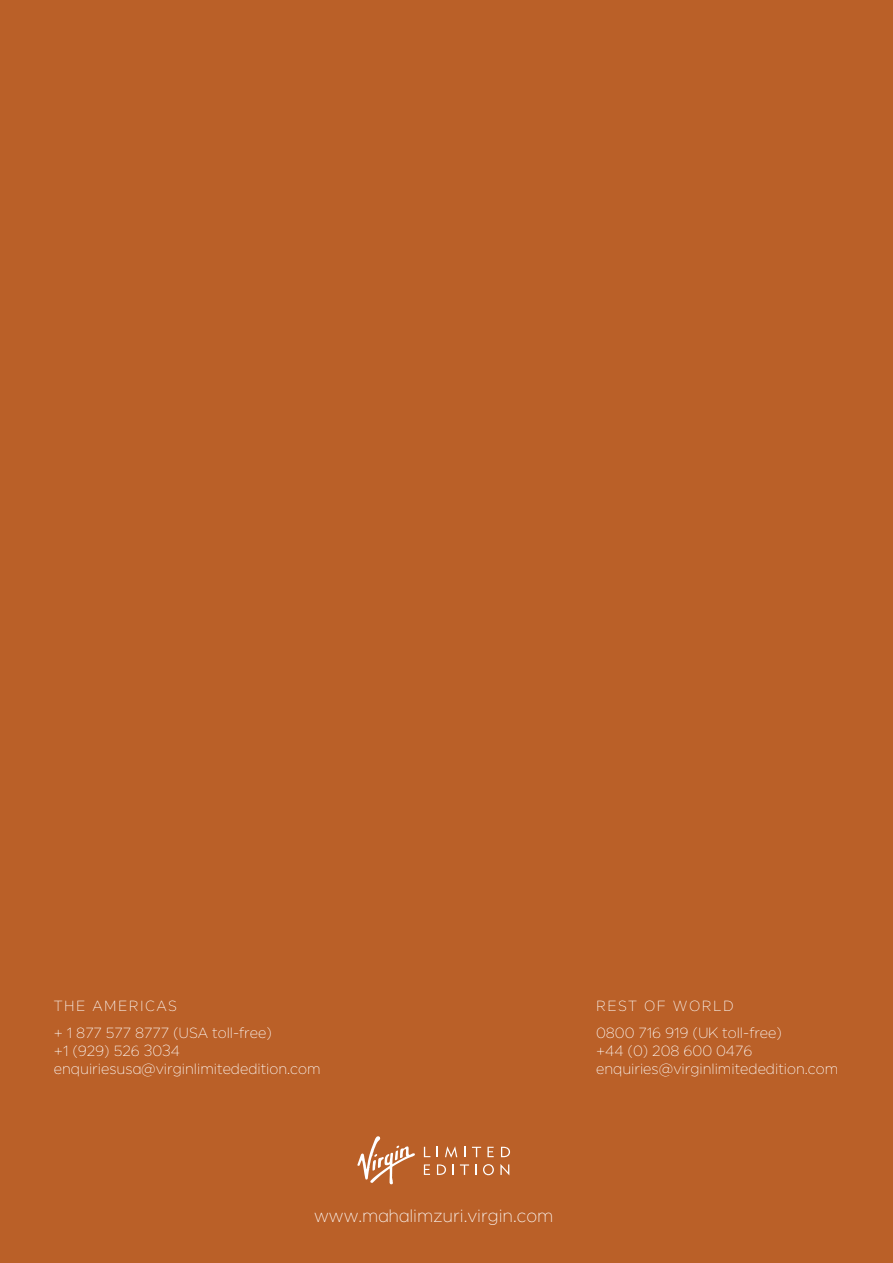
<style>
.page{position:relative;width:893px;height:1263px;background:#ba6028}
.page>*{position:absolute;margin:0;border:0;box-sizing:border-box;transform-origin:0 0}
.t1{font:100 18px "Smythe Sans";color:#fff}
.t2{font:100 15px "Smythe Sans";color:#fff}
.t3{font:100 15px "Smythe Sans";letter-spacing:.1em;color:#fff}
</style>
<div class="page">
<svg style="left:357px;top:1136px;width:58px;height:48px"></svg>
<svg style="left:424px;top:1147px;width:6px;height:10px"></svg>
<svg style="left:445px;top:1146px;width:12px;height:11px"></svg>
<svg style="left:464px;top:1147px;width:2px;height:10px"></svg>
<svg style="left:472px;top:1147px;width:9px;height:10px"></svg>
<svg style="left:487px;top:1147px;width:7px;height:10px"></svg>
<svg style="left:501px;top:1147px;width:9px;height:10px"></svg>
<svg style="left:424px;top:1164px;width:6px;height:11px"></svg>
<svg style="left:437px;top:1164px;width:9px;height:11px"></svg>
<svg style="left:460px;top:1164px;width:9px;height:11px"></svg>
<svg style="left:483px;top:1164px;width:11px;height:11px"></svg>
<svg style="left:500px;top:1164px;width:9px;height:11px"></svg>
<p class="t3" style="left:54px;top:997px;width:125px">THE AMERICAS</p>
<p class="t2" style="left:54px;top:1024px;width:220px">+ 1 877 577 8777 (USA toll-free)</p>
<p class="t2" style="left:54px;top:1042px;width:128px">+1 (929) 526 3034</p>
<p class="t2" style="left:54px;top:1060px;width:268px">enquiriesusa@virginlimitededition.com</p>
<p class="t3" style="left:596px;top:997px;width:139px">REST OF WORLD</p>
<p class="t2" style="left:596px;top:1024px;width:187px">0800 716 919 (UK toll-free)</p>
<p class="t2" style="left:596px;top:1042px;width:158px">+44 (0) 208 600 0476</p>
<p class="t2" style="left:596px;top:1060px;width:244px">enquiries@virginlimitededition.com</p>
<p class="t1" style="left:314px;top:1206px;width:241px">www.mahalimzuri.virgin.com</p>
</div>
